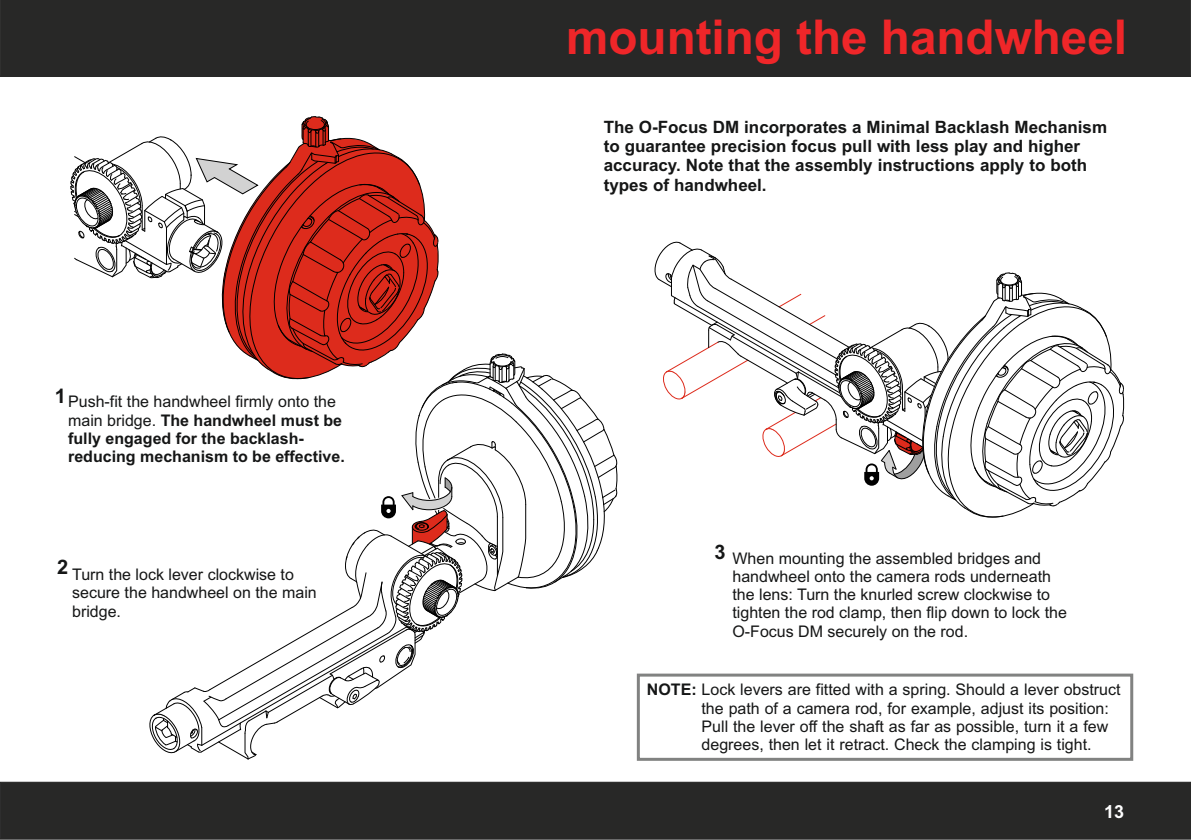
<style>
.page{position:relative;width:1191px;height:840px;background:#fff}
.page>*{position:absolute;margin:0;border:0;box-sizing:border-box;transform-origin:0 0}
.t1{font:700 48px "Arial";color:#ef2629}
.t2{font:700 20px "Arial";color:#151616}
.t3{font:700 18px "Arial";color:#fff}
.t4{font:700 17px/19.4px "Arial";color:#151616}
.t5{font:16px/18.2px "Arial";color:#151616}
.t6{font:700 16px/18.2px "Arial";color:#151616}
.s1{font-weight:400}
.s2{font-weight:700}
</style>
<div class="page">
<div style="left:0;top:0;width:1191px;height:77px;background:#282827"></div>
<div style="left:0;top:781px;width:1191px;height:58px;background:#282827"></div>
<svg style="left:70px;top:116px;width:547px;height:643px"></svg>
<svg style="left:654px;top:241px;width:470px;height:277px"></svg>
<div style="left:637px;top:673px;width:496px;height:87px;border:3px solid #818281"></div>
<p class="t2" style="left:55px;top:388px;width:13px">1</p>
<p class="t6" style="left:68px;top:394px;width:278px"><span class="s1">Push-fit the handwheel firmly onto the main bridge.</span> The handwheel must be fully engaged for the backlash&shy;reducing mechanism to be effective.</p>
<p class="t2" style="left:57px;top:558px;width:13px">2</p>
<p class="t5" style="left:72px;top:566px;width:246px">Turn the lock lever clockwise to secure the handwheel on the main bridge.</p>
<h1 class="t1" style="left:566px;top:19px;width:562px">mounting the handwheel</h1>
<p class="t4" style="left:603px;top:118px;width:505px">The O-Focus DM incorporates a Minimal Backlash Mechanism to guarantee precision focus pull with less play and higher accuracy. Note that the assembly instructions apply to both types of handwheel.</p>
<p class="t2" style="left:714px;top:544px;width:13px">3</p>
<p class="t5" style="left:732px;top:550px;width:336px">When mounting the assembled bridges and handwheel onto the camera rods underneath the lens: Turn the knurled screw clockwise to tighten the rod clamp, then flip down to lock the O-Focus DM securely on the rod.</p>
<p class="t5" style="left:701px;top:681px;width:420px;text-indent:-55px"><span class="s2">NOTE:</span> Lock levers are fitted with a spring. Should a lever obstruct the path of a camera rod, for example, adjust its position:<br>Pull the lever off the shaft as far as possible, turn it a few degrees, then let it retract. Check the clamping is tight.</p>
<p class="t3" style="left:1104px;top:804px;width:22px">13</p>
</div>
